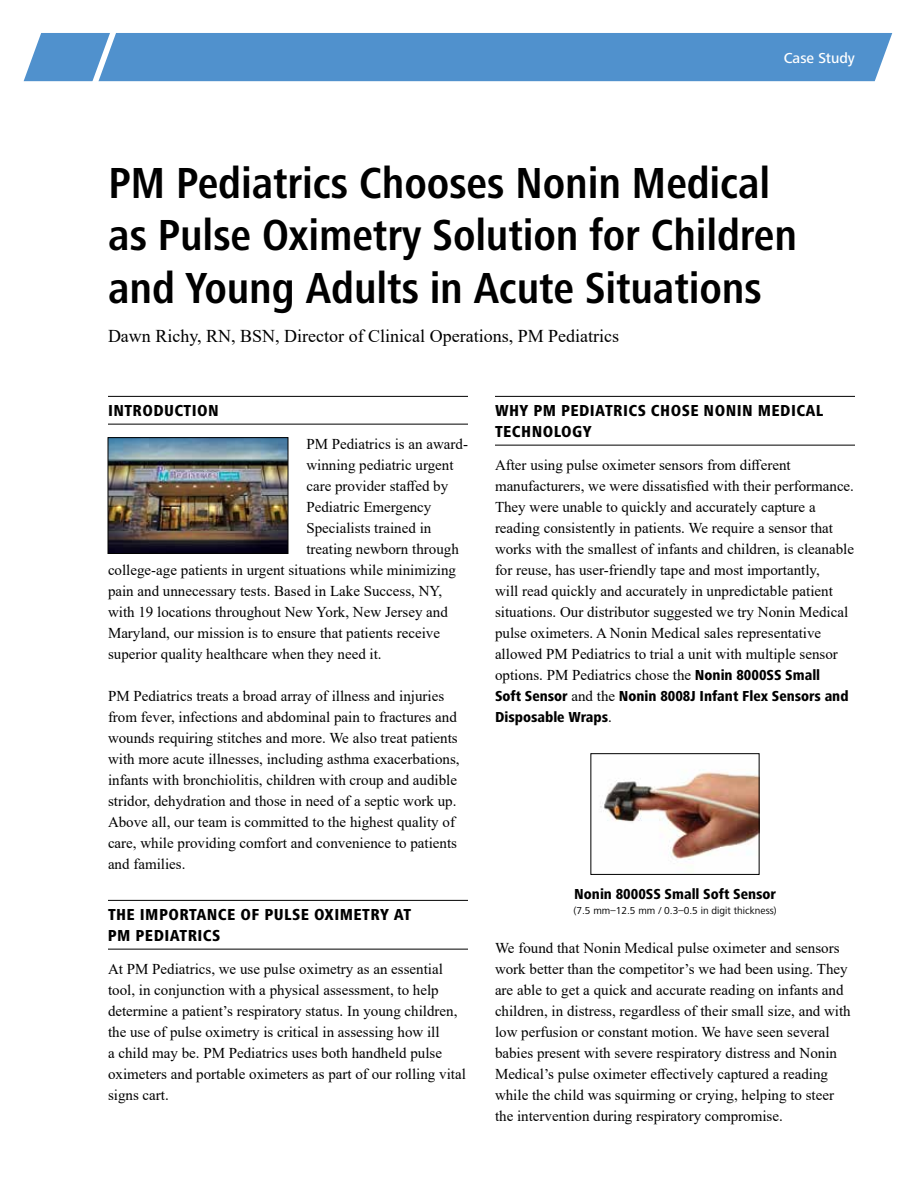
<style>
.page{position:relative;width:918px;height:1188px;background:#fff}
.page>*{position:absolute;margin:0;border:0;box-sizing:border-box;transform-origin:0 0}
.t1{font:700 condensed 45px/52.5px "Frutiger Next LT";letter-spacing:-.005em;color:#000}
.t2{font:18px "Times New Roman";color:#000}
.t3{font:800 condensed 16.5px/21px "Frutiger Next LT";letter-spacing:.025em;color:#000}
.t4{font:15px/21px "Times New Roman";color:#000}
.t5{font:800 condensed 15px/21px "Frutiger Next LT";color:#000}
.t6{font:500 15px "Frutiger Next LT";color:#fff}
.t7{font:10.5px "Frutiger Next LT";color:#000}
.s1{font-family:"Frutiger Next LT";font-weight:800;font-stretch:condensed}
.s2{font-family:"Times New Roman";font-weight:400;font-stretch:normal}
</style>
<div class="page">
<div style="left:24px;top:33px;width:868px;height:49px;background:#5091cd"></div>
<hr style="left:108px;top:396px;width:360px;height:1px;background:#000">
<hr style="left:108px;top:424px;width:360px;height:1px;background:#000">
<hr style="left:108px;top:900px;width:360px;height:1px;background:#000">
<hr style="left:108px;top:949px;width:360px;height:1px;background:#000">
<hr style="left:495px;top:396px;width:360px;height:1px;background:#000">
<hr style="left:495px;top:445px;width:360px;height:1px;background:#000">
<img style="left:600px;top:772px;width:158px;height:88px">
<div style="left:590px;top:753px;width:170px;height:122px;border:1px solid #000"></div>
<img style="left:110px;top:439px;width:176px;height:113px">
<div style="left:108px;top:437px;width:180px;height:117px;border:1px solid #000"></div>
<p class="t6" style="left:784px;top:49px;width:73px">Case Study</p>
<h1 class="t1" style="left:108px;top:156px;width:691px">PM Pediatrics Chooses Nonin Medical as Pulse Oximetry Solution for Children and Young Adults in Acute Situations</h1>
<p class="t2" style="left:108px;top:323px;width:513px">Dawn Richy, RN, BSN, Director of Clinical Operations, PM Pediatrics</p>
<p class="t3" style="left:108px;top:400px;width:112px">INTRODUCTION</p>
<p class="t4" style="left:306px;top:433px;width:163px">PM Pediatrics is an award-</p>
<p class="t4" style="left:306px;top:454px;width:149px">winning pediatric urgent</p>
<p class="t4" style="left:306px;top:475px;width:143px">care provider staffed by</p>
<p class="t4" style="left:306px;top:496px;width:127px">Pediatric Emergency</p>
<p class="t4" style="left:306px;top:517px;width:126px">Specialists trained in</p>
<p class="t4" style="left:306px;top:538px;width:154px">treating newborn through</p>
<p class="t4" style="left:108px;top:559px;width:350px">college-age patients in urgent situations while minimizing</p>
<p class="t4" style="left:108px;top:580px;width:336px">pain and unnecessary tests. Based in Lake Success, NY,</p>
<p class="t4" style="left:108px;top:601px;width:341px">with 19 locations throughout New York, New Jersey and</p>
<p class="t4" style="left:108px;top:622px;width:334px">Maryland, our mission is to ensure that patients receive</p>
<p class="t4" style="left:108px;top:643px;width:275px">superior quality healthcare when they need it.</p>
<p class="t4" style="left:108px;top:685px;width:353px">PM Pediatrics treats a broad array of illness and injuries from fever, infections and abdominal pain to fractures and wounds requiring stitches and more. We also treat patients with more acute illnesses, including asthma exacerbations, infants with bronchiolitis, children with croup and audible stridor, dehydration and those in need of a septic work up.<br>Above all, our team is committed to the highest quality of care, while providing comfort and convenience to patients and families.</p>
<p class="t3" style="left:108px;top:904px;width:305px">THE IMPORTANCE OF PULSE OXIMETRY AT<br>PM PEDIATRICS</p>
<p class="t4" style="left:108px;top:958px;width:359px">At PM Pediatrics, we use pulse oximetry as an essential tool, in conjunction with a physical assessment, to help determine a patient’s respiratory status. In young children, the use of pulse oximetry is critical in assessing how ill<br>a child may be. PM Pediatrics uses both handheld pulse oximeters and portable oximeters as part of our rolling vital signs cart.</p>
<p class="t3" style="left:495px;top:400px;width:330px">WHY PM PEDIATRICS CHOSE NONIN MEDICAL<br>TECHNOLOGY</p>
<p class="t4" style="left:495px;top:454px;width:361px">After using pulse oximeter sensors from different manufacturers, we were dissatisfied with their performance.<br>They were unable to quickly and accurately capture a reading consistently in patients. We require a sensor that works with the smallest of infants and children, is cleanable for reuse, has user-friendly tape and most importantly,<br>will read quickly and accurately in unpredictable patient situations. Our distributor suggested we try Nonin Medical pulse oximeters. A Nonin Medical sales representative allowed PM Pediatrics to trial a unit with multiple sensor options. PM Pediatrics chose the <span class="s1">NONIN 8000SS SMALL</span></p>
<p class="t5" style="left:495px;top:686px;width:355px">SOFT SENSOR <span class="s2">and the</span> NONIN 8008J INFANT FLEX SENSORS AND<br>DISPOSABLE WRAPS<span class="s2">.</span></p>
<p class="t5" style="left:574px;top:884px;width:203px">NONIN 8000SS SMALL SOFT SENSOR</p>
<p class="t7" style="left:574px;top:904px;width:205px">(7.5 mm–12.5 mm / 0.3–0.5 in digit thickness)</p>
<p class="t4" style="left:495px;top:937px;width:357px">We found that Nonin Medical pulse oximeter and sensors work better than the competitor’s we had been using. They are able to get a quick and accurate reading on infants and children, in distress, regardless of their small size, and with low perfusion or constant motion. We have seen several babies present with severe respiratory distress and Nonin Medical’s pulse oximeter effectively captured a reading while the child was squirming or crying, helping to steer the intervention during respiratory compromise.</p>
</div>
